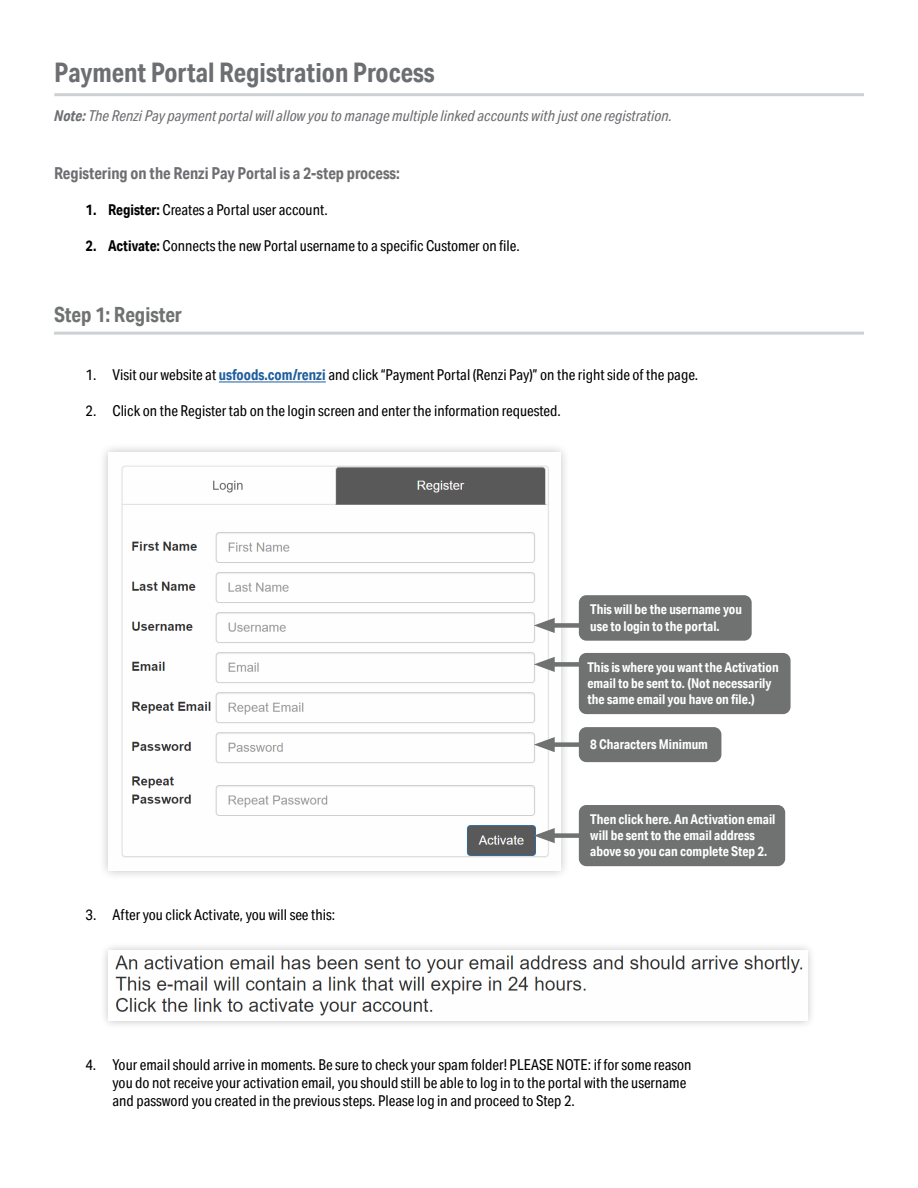
<style>
.page{position:relative;width:918px;height:1188px;background:#fff}
.page>*{position:absolute;margin:0;border:0;box-sizing:border-box;transform-origin:0 0}
.t1{font:700 27px "Aktiv Grotesk Cd";color:#6d6e71}
.t2{font:700 21px "Aktiv Grotesk Cd";color:#6f7271}
.t3{font:700 16.5px "Aktiv Grotesk Cd";color:#6d6e71}
.t4{font:15px/18px "Aktiv Grotesk Cd";color:#000}
.t5{font:italic 15px "Aktiv Grotesk Cd";color:#6d6e71}
.t6{font:700 13.5px/16.2px "Aktiv Grotesk Cd";color:#fff}
.s1{font-weight:700}
.s2{font-weight:700;color:#215e9e}
</style>
<div class="page">
<hr style="left:219px;top:381px;width:107px;height:1px;background:#215e9e">
<div style="left:98px;top:442px;width:473px;height:438px;background:#000;opacity:.25"></div>
<img style="left:108px;top:452px;width:453px;height:418px">
<div style="left:579px;top:595px;width:173px;height:46px;background:#6f7271;border-radius:8px"></div>
<div style="left:579px;top:727px;width:142px;height:35px;background:#6f7271;border-radius:8px"></div>
<div style="left:579px;top:653px;width:212px;height:61px;background:#6f7271;border-radius:8px"></div>
<div style="left:579px;top:805px;width:206px;height:61px;background:#6f7271;border-radius:8px"></div>
<div style="left:546px;top:623px;width:36px;height:5px;background:#6f7271"></div>
<svg style="left:534px;top:618px;width:21px;height:15px"></svg>
<div style="left:546px;top:742px;width:36px;height:5px;background:#6f7271"></div>
<svg style="left:534px;top:737px;width:21px;height:15px"></svg>
<div style="left:546px;top:662px;width:36px;height:5px;background:#6f7271"></div>
<svg style="left:534px;top:657px;width:21px;height:15px"></svg>
<div style="left:546px;top:833px;width:36px;height:5px;background:#6f7271"></div>
<svg style="left:534px;top:828px;width:21px;height:15px"></svg>
<div style="left:99px;top:942px;width:717px;height:88px;background:#000;opacity:.25"></div>
<img style="left:108px;top:951px;width:699px;height:70px">
<hr style="left:54px;top:332px;width:810px;height:3px;background:#cdd1d3">
<hr style="left:54px;top:93px;width:810px;height:3px;background:#cdd1d3">
<h1 class="t1" style="left:54px;top:56px;width:382px">Payment Portal Registration Process</h1>
<p class="t5" style="left:54px;top:107px;width:620px"><span class="s1">Note:</span> The Renzi Pay payment portal will allow you to manage multiple linked accounts with just one registration.</p>
<p class="t3" style="left:54px;top:163px;width:347px">Registering on the Renzi Pay Portal is a 2-step process:</p>
<p class="t4" style="left:86px;top:201px;width:244px"><span class="s1">1. Register:</span> Creates a Portal user account.</p>
<p class="t4" style="left:86px;top:237px;width:436px"><span class="s1">2. Activate:</span> Connects the new Portal username to a specific Customer on file.</p>
<h2 class="t2" style="left:54px;top:301px;width:129px">Step 1: Register</h2>
<p class="t4" style="left:86px;top:366px;width:614px">1. Visit our website at <span class="s2">usfoods.com/renzi</span> and click “Payment Portal (Renzi Pay)” on the right side of the page.</p>
<p class="t4" style="left:86px;top:402px;width:477px">2. Click on the Register tab on the login screen and enter the information requested.</p>
<p class="t6" style="left:590px;top:601px;width:153px">This will be the username you use to login to the portal.</p>
<p class="t6" style="left:587px;top:659px;width:193px">This is where you want the Activation email to be sent to. (Not necessarily the same email you have on file.)</p>
<p class="t6" style="left:590px;top:736px;width:119px">8 Characters Minimum</p>
<p class="t4" style="left:86px;top:906px;width:251px">3. After you click Activate, you will see this:</p>
<p class="t6" style="left:590px;top:811px;width:187px">Then click here. An Activation email will be sent to the email address above so you can complete Step 2.</p>
<p class="t4" style="left:112px;top:1056px;width:581px;text-indent:-27px">4. Your email should arrive in moments. Be sure to check your spam folder! PLEASE NOTE: if for some reason you do not receive your activation email, you should still be able to log in to the portal with the username and password you created in the previous steps. Please log in and proceed to Step 2.</p>
</div>
